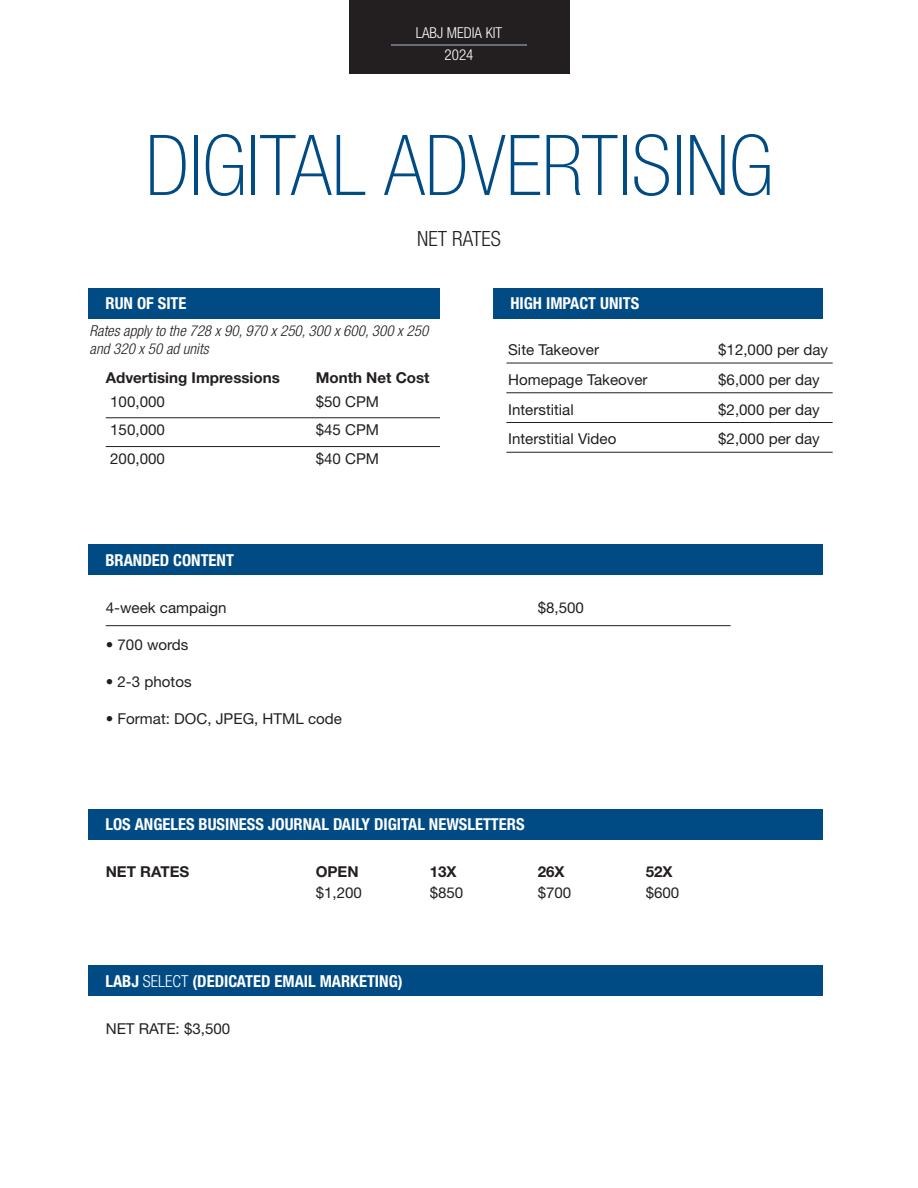
<style>
.page{position:relative;width:918px;height:1188px;background:#fff}
.page>*{position:absolute;margin:0;border:0;box-sizing:border-box;transform-origin:0 0}
.t1{font:100 condensed 84px "Helvetica Neue LT Std";color:#004b84}
.t2{font:300 condensed 21px "Helvetica Neue LT Std";color:#231f20}
.t3{font:700 condensed 16.5px "Helvetica Neue LT Std";color:#fff}
.t4{font:15px "Helvetica Neue LT Std";color:#231f20}
.t5{font:italic 300 condensed 15px/18px "Helvetica Neue LT Std";color:#231f20}
.t6{font:700 15px "Helvetica Neue LT Std";color:#231f20}
.t7{font:300 condensed 15px/22.5px "Helvetica Neue LT Std";color:#fff;text-align:center}
.s1{font-weight:300}
</style>
<div class="page">
<div style="left:349px;top:0;width:220px;height:73px;background:#231f20"></div>
<hr style="left:391px;top:45px;width:136px;height:1px;background:#abbbd7">
<div style="left:89px;top:966px;width:734px;height:30px;background:#004b84"></div>
<div style="left:494px;top:288px;width:329px;height:30px;background:#004b84"></div>
<hr style="left:506px;top:392px;width:327px;height:1px;background:#231f20">
<hr style="left:506px;top:363px;width:327px;height:1px;background:#231f20">
<div style="left:89px;top:288px;width:351px;height:30px;background:#004b84"></div>
<hr style="left:106px;top:417px;width:334px;height:1px;background:#231f20">
<hr style="left:106px;top:446px;width:334px;height:1px;background:#231f20">
<div style="left:89px;top:545px;width:734px;height:30px;background:#004b84"></div>
<hr style="left:106px;top:625px;width:625px;height:1px;background:#231f20">
<div style="left:89px;top:809px;width:734px;height:30px;background:#004b84"></div>
<hr style="left:506px;top:422px;width:327px;height:1px;background:#231f20">
<hr style="left:506px;top:452px;width:327px;height:1px;background:#231f20">
<p class="t7" style="left:416px;top:21px;width:88px">LABJ MEDIA KIT<br>2024</p>
<h1 class="t1" style="left:145px;top:118px;width:629px">DIGITAL ADVERTISING</h1>
<h2 class="t2" style="left:417px;top:226px;width:85px">NET RATES</h2>
<p class="t3" style="left:105px;top:293px;width:83px">RUN OF SITE</p>
<p class="t5" style="left:90px;top:322px;width:340px">Rates apply to the 728 x 90, 970 x 250, 300 x 600, 300 x 250 and 320 x 50 ad units</p>
<p class="t6" style="left:106px;top:369px;width:176px">Advertising Impressions</p>
<p class="t6" style="left:316px;top:369px;width:115px">Month Net Cost</p>
<p class="t4" style="left:110px;top:393px;width:56px">100,000</p>
<p class="t4" style="left:316px;top:393px;width:65px">$50 CPM</p>
<p class="t4" style="left:110px;top:421px;width:56px">150,000</p>
<p class="t4" style="left:316px;top:421px;width:65px">$45 CPM</p>
<p class="t4" style="left:110px;top:450px;width:56px">200,000</p>
<p class="t4" style="left:316px;top:450px;width:65px">$40 CPM</p>
<p class="t3" style="left:510px;top:293px;width:130px">HIGH IMPACT UNITS</p>
<p class="t4" style="left:508px;top:341px;width:92px">Site Takeover</p>
<p class="t4" style="left:718px;top:341px;width:112px">$12,000 per day</p>
<p class="t4" style="left:508px;top:371px;width:141px">Homepage Takeover</p>
<p class="t4" style="left:718px;top:371px;width:103px">$6,000 per day</p>
<p class="t4" style="left:508px;top:400px;width:67px">Interstitial</p>
<p class="t4" style="left:718px;top:400px;width:103px">$2,000 per day</p>
<p class="t4" style="left:508px;top:430px;width:110px">Interstitial Video</p>
<p class="t4" style="left:718px;top:430px;width:103px">$2,000 per day</p>
<p class="t3" style="left:105px;top:550px;width:130px">BRANDED CONTENT</p>
<p class="t4" style="left:106px;top:599px;width:122px">4-week campaign</p>
<p class="t4" style="left:538px;top:599px;width:48px">$8,500</p>
<p class="t4" style="left:106px;top:636px;width:84px">• 700 words</p>
<p class="t4" style="left:106px;top:673px;width:87px">• 2-3 photos</p>
<p class="t4" style="left:106px;top:710px;width:238px">• Format: DOC, JPEG, HTML code</p>
<p class="t3" style="left:105px;top:814px;width:421px">LOS ANGELES BUSINESS JOURNAL DAILY DIGITAL NEWSLETTERS</p>
<p class="t6" style="left:106px;top:862px;width:85px">NET RATES</p>
<p class="t6" style="left:316px;top:862px;width:44px">OPEN</p>
<p class="t6" style="left:430px;top:862px;width:28px">13X</p>
<p class="t6" style="left:538px;top:862px;width:28px">26X</p>
<p class="t6" style="left:646px;top:862px;width:28px">52X</p>
<p class="t4" style="left:316px;top:884px;width:48px">$1,200</p>
<p class="t4" style="left:430px;top:884px;width:35px">$850</p>
<p class="t4" style="left:538px;top:884px;width:35px">$700</p>
<p class="t4" style="left:646px;top:884px;width:35px">$600</p>
<p class="t3" style="left:105px;top:971px;width:299px">LABJ <span class="s1">SELECT</span> (DEDICATED EMAIL MARKETING)</p>
<p class="t4" style="left:106px;top:1019px;width:126px">NET RATE: $3,500</p>
</div>
